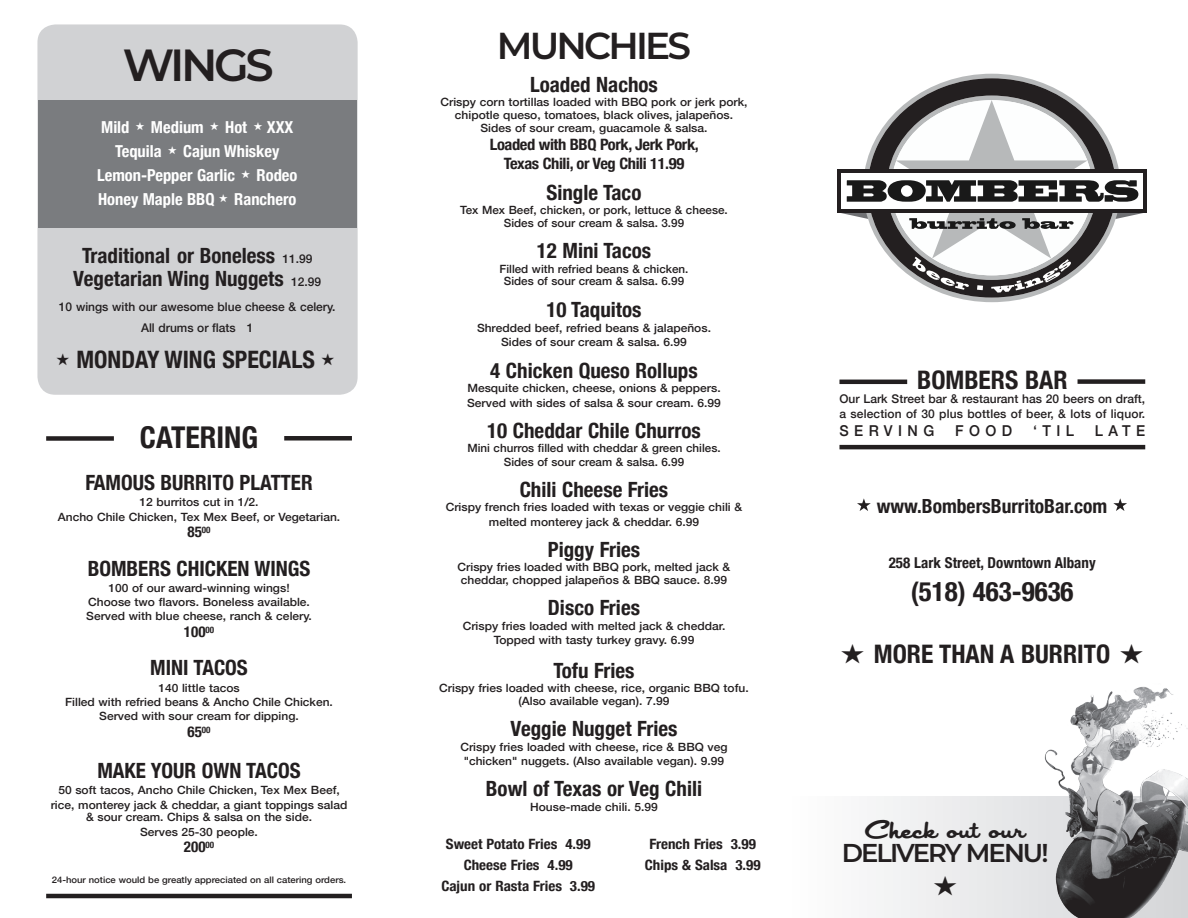
<style>
.page{position:relative;width:1188px;height:918px;background:#fff}
.page>*{position:absolute;margin:0;border:0;box-sizing:border-box;transform-origin:0 0}
.t1{font:600 45px "Montserrat";letter-spacing:-.075em;color:#231f20}
.t2{font:600 37.5px "Montserrat";letter-spacing:-.075em;color:#231f20}
.t3{font:700 condensed 30px "Helvetica Neue";color:#231f20}
.t4{font:28.35px "Japan";color:#231f20}
.t5{font:700 condensed 27px "Helvetica Neue";color:#231f20}
.t6{font:600 25.8px "Montserrat";letter-spacing:-.075em;color:#231f20}
.t7{font:700 condensed 25.5px "Helvetica Neue";color:#231f20}
.t8{font:700 condensed 24px "Helvetica Neue";color:#231f20}
.t9{font:700 condensed 21px "Helvetica Neue";color:#231f20}
.t10{font:700 condensed 19.5px "Helvetica Neue";color:#231f20}
.t11{font:700 condensed 16.5px/24px "Helvetica Neue";color:#fff;text-align:center}
.t12{font:700 condensed 15.6px "Helvetica Neue";letter-spacing:-.025em;color:#231f20;scale:1.05 1}
.t13{font:700 condensed 15px "Helvetica Neue";color:#231f20}
.t14{font:500 15px "Helvetica Neue";letter-spacing:.375em;color:#231f20;scale:.96 1}
.t15{font:700 condensed 14.25px "Helvetica Neue";color:#231f20;scale:1.05 1}
.t16{font:500 12px/14.4px "Helvetica Neue";color:#231f20}
.t17{font:500 11.4px/12.8px "Helvetica Neue";color:#231f20;text-align:center;scale:1.05 1}
.t18{font:500 11.4px/12.8px "Helvetica Neue";color:#231f20;text-align:center}
.t19{font:500 9px "Helvetica Neue";color:#231f20;scale:1.05 1}
.s1{font-weight:500;font-stretch:normal;font-size:12px}
</style>
<div class="page">
<div style="left:786px;top:797px;width:402px;height:121px;background:linear-gradient(to bottom,#f1f1f2,#f1f1f2)"></div>
<svg style="left:857px;top:498px;width:14px;height:13px"></svg>
<svg style="left:1113px;top:498px;width:14px;height:13px"></svg>
<img style="left:1037px;top:686px;width:151px;height:232px">
<div style="left:37px;top:24px;width:321px;height:371px;background:#d1d2d4;border-radius:18px"></div>
<div style="left:38px;top:100px;width:319px;height:127px;background:#7a7c7f"></div>
<hr style="left:839px;top:380px;width:68px;height:4px;background:#231f20">
<hr style="left:839px;top:445px;width:306px;height:4px;background:#231f20">
<div style="left:1078px;top:379px;width:67px;height:5px;background:#231f20"></div>
<div style="left:46px;top:436px;width:68px;height:5px;background:#231f20"></div>
<hr style="left:46px;top:894px;width:306px;height:4px;background:#231f20">
<div style="left:284px;top:436px;width:68px;height:5px;background:#231f20"></div>
<svg style="left:865px;top:74px;width:254px;height:95px"></svg>
<hr style="left:841px;top:169px;width:302px;height:3px;background:#231f20">
<hr style="left:841px;top:209px;width:302px;height:3px;background:#231f20">
<svg style="left:847px;top:180px;width:291px;height:22px"></svg>
<svg style="left:838px;top:212px;width:308px;height:90px"></svg>
<hr style="left:1143px;top:169px;width:3px;height:43px;background:#231f20">
<hr style="left:838px;top:169px;width:3px;height:43px;background:#231f20">
<svg style="left:934px;top:875px;width:22px;height:20px"></svg>
<p class="t1" style="left:123px;top:33px;width:153px">WINGS</p>
<p class="t11" style="left:97px;top:114px;width:202px">Mild ★ Medium ★ Hot ★ XXX<br>Tequila ★ Cajun Whiskey<br>Lemon-Pepper Garlic ★ Rodeo</p>
<p class="t11" style="left:98px;top:186px;width:200px">Honey Maple BBQ ★ Ranchero</p>
<p class="t9" style="left:82px;top:238px;width:232px">Traditional or Boneless <span class="s1">11.99</span></p>
<p class="t9" style="left:73px;top:261px;width:249px">Vegetarian Wing Nuggets <span class="s1">12.99</span></p>
<p class="t16" style="left:59px;top:299px;width:278px">10 wings with our awesome blue cheese &amp; celery.</p>
<p class="t16" style="left:141px;top:320px;width:114px">All drums or flats 1</p>
<p class="t8" style="left:56px;top:339px;width:280px">★ MONDAY WING SPECIALS ★</p>
<p class="t3" style="left:140px;top:412px;width:120px">CATERING</p>
<p class="t9" style="left:85px;top:465px;width:229px">FAMOUS BURRITO PLATTER</p>
<p class="t17" style="left:139px;top:495px;width:115px">12 burritos cut in 1/2.</p>
<p class="t17" style="left:58px;top:509px;width:271px">Ancho Chile Chicken, Tex Mex Beef, or Vegetarian.</p>
<p class="t13" style="left:188px;top:519px;width:25px">85<sup>00</sup></p>
<p class="t9" style="left:88px;top:551px;width:224px">BOMBERS CHICKEN WINGS</p>
<p class="t17" style="left:108px;top:581px;width:174px">100 of our award-winning wings!</p>
<p class="t17" style="left:88px;top:595px;width:213px">Choose two flavors. Boneless available.</p>
<p class="t17" style="left:86px;top:609px;width:216px">Served with blue cheese, ranch &amp; celery.</p>
<p class="t13" style="left:184px;top:619px;width:32px">100<sup>00</sup></p>
<p class="t9" style="left:150px;top:651px;width:99px">MINI TACOS</p>
<p class="t17" style="left:158px;top:681px;width:79px">140 little tacos</p>
<p class="t17" style="left:65px;top:695px;width:257px">Filled with refried beans &amp; Ancho Chile Chicken.</p>
<p class="t17" style="left:99px;top:709px;width:192px">Served with sour cream for dipping.</p>
<p class="t13" style="left:188px;top:719px;width:25px">65<sup>00</sup></p>
<p class="t9" style="left:97px;top:753px;width:205px">MAKE YOUR OWN TACOS</p>
<p class="t17" style="left:58px;top:783px;width:270px">50 soft tacos, Ancho Chile Chicken, Tex Mex Beef,</p>
<p class="t17" style="left:51px;top:797px;width:284px">rice, monterey jack &amp; cheddar, a giant toppings salad &amp; sour cream. Chips &amp; salsa on the side.</p>
<p class="t17" style="left:140px;top:824px;width:114px">Serves 25-30 people.</p>
<p class="t13" style="left:184px;top:834px;width:32px">200<sup>00</sup></p>
<p class="t19" style="left:52px;top:873px;width:282px">24-hour notice would be greatly appreciated on all catering orders.</p>
<p class="t2" style="left:497px;top:19px;width:196px">MUNCHIES</p>
<p class="t9" style="left:530px;top:67px;width:129px">Loaded Nachos</p>
<p class="t17" style="left:441px;top:95px;width:294px">Crispy corn tortillas loaded with BBQ pork or jerk pork, chipotle queso, tomatoes, black olives, jalapeños.<br>Sides of sour cream, guacamole &amp; salsa.</p>
<p class="t12" style="left:490px;top:132px;width:201px">Loaded with BBQ Pork, Jerk Pork,</p>
<p class="t12" style="left:504px;top:150px;width:173px">Texas Chili, or Veg Chili 11.99</p>
<p class="t9" style="left:547px;top:175px;width:96px">Single Taco</p>
<p class="t18" style="left:460px;top:203px;width:269px">Tex Mex Beef, chicken, or pork, lettuce &amp; cheese.<br>Sides of sour cream &amp; salsa. 3.99</p>
<p class="t9" style="left:537px;top:234px;width:116px">12 Mini Tacos</p>
<p class="t18" style="left:499px;top:261px;width:191px">Filled with refried beans &amp; chicken.<br>Sides of sour cream &amp; salsa. 6.99</p>
<p class="t9" style="left:546px;top:292px;width:97px">10 Taquitos</p>
<p class="t17" style="left:477px;top:320px;width:224px">Shredded beef, refried beans &amp; jalapeños.</p>
<p class="t17" style="left:501px;top:335px;width:179px">Sides of sour cream &amp; salsa. 6.99</p>
<p class="t9" style="left:490px;top:353px;width:209px">4 Chicken Queso Rollups</p>
<p class="t17" style="left:467px;top:379px;width:243px;line-height:15px;text-align:left">Mesquite chicken, cheese, onions &amp; peppers.<br>Served with sides of salsa &amp; sour cream. 6.99</p>
<p class="t9" style="left:487px;top:413px;width:215px">10 Cheddar Chile Churros</p>
<p class="t18" style="left:467px;top:441px;width:255px;line-height:13.5px">Mini churros filled with cheddar &amp; green chiles.<br>Sides of sour cream &amp; salsa. 6.99</p>
<p class="t9" style="left:520px;top:472px;width:150px">Chili Cheese Fries</p>
<p class="t17" style="left:446px;top:500px;width:284px">Crispy french fries loaded with texas or veggie chili &amp;</p>
<p class="t17" style="left:489px;top:514px;width:202px">melted monterey jack &amp; cheddar. 6.99</p>
<p class="t9" style="left:548px;top:532px;width:94px">Piggy Fries</p>
<p class="t17" style="left:458px;top:560px;width:261px;text-align:left">Crispy fries loaded with BBQ pork, melted jack &amp; cheddar, chopped jalapeños &amp; BBQ sauce. 8.99</p>
<p class="t9" style="left:548px;top:590px;width:94px">Disco Fries</p>
<p class="t17" style="left:463px;top:618px;width:252px;line-height:13.5px">Crispy fries loaded with melted jack &amp; cheddar.<br>Topped with tasty turkey gravy. 6.99</p>
<p class="t9" style="left:553px;top:653px;width:83px">Tofu Fries</p>
<p class="t17" style="left:439px;top:681px;width:296px">Crispy fries loaded with cheese, rice, organic BBQ tofu. (Also available vegan). 7.99</p>
<p class="t9" style="left:511px;top:712px;width:168px">Veggie Nugget Fries</p>
<p class="t17" style="left:460px;top:739px;width:256px">Crispy fries loaded with cheese, rice &amp; BBQ veg</p>
<p class="t17" style="left:464px;top:753px;width:250px">"chicken" nuggets. (Also available vegan). 9.99</p>
<p class="t9" style="left:486px;top:771px;width:218px">Bowl of Texas or Veg Chili</p>
<p class="t17" style="left:530px;top:800px;width:123px">House-made chili. 5.99</p>
<p class="t15" style="left:446px;top:832px;width:139px">Sweet Potato Fries 4.99</p>
<p class="t15" style="left:464px;top:853px;width:105px">Cheese Fries 4.99</p>
<p class="t15" style="left:441px;top:874px;width:148px">Cajun or Rasta Fries 3.99</p>
<p class="t15" style="left:650px;top:832px;width:103px">French Fries 3.99</p>
<p class="t15" style="left:645px;top:853px;width:112px">Chips &amp; Salsa 3.99</p>
<p class="t7" style="left:917px;top:359px;width:152px">BOMBERS BAR</p>
<p class="t16" style="left:839px;top:391px;width:307px">Our Lark Street bar &amp; restaurant has 20 beers on draft, a selection of 30 plus bottles of beer, &amp; lots of liquor.</p>
<p class="t14" style="left:839px;top:418px;width:100px">SERVING</p>
<p class="t14" style="left:955px;top:418px;width:61px">FOOD</p>
<p class="t14" style="left:1033px;top:418px;width:44px">‘TIL</p>
<p class="t14" style="left:1095px;top:418px;width:54px">LATE</p>
<p class="t10" style="left:877px;top:489px;width:232px">www.BombersBurritoBar.com</p>
<p class="t13" style="left:889px;top:550px;width:208px">258 Lark Street, Downtown Albany</p>
<p class="t5" style="left:911px;top:569px;width:164px">(518) 463-9636</p>
<p class="t7" style="left:840px;top:633px;width:305px">★ MORE THAN A BURRITO ★</p>
<p class="t4" style="left:866px;top:816px;width:161px">Check out our</p>
<p class="t6" style="left:842px;top:835px;width:208px">DELIVERY MENU!</p>
</div>
